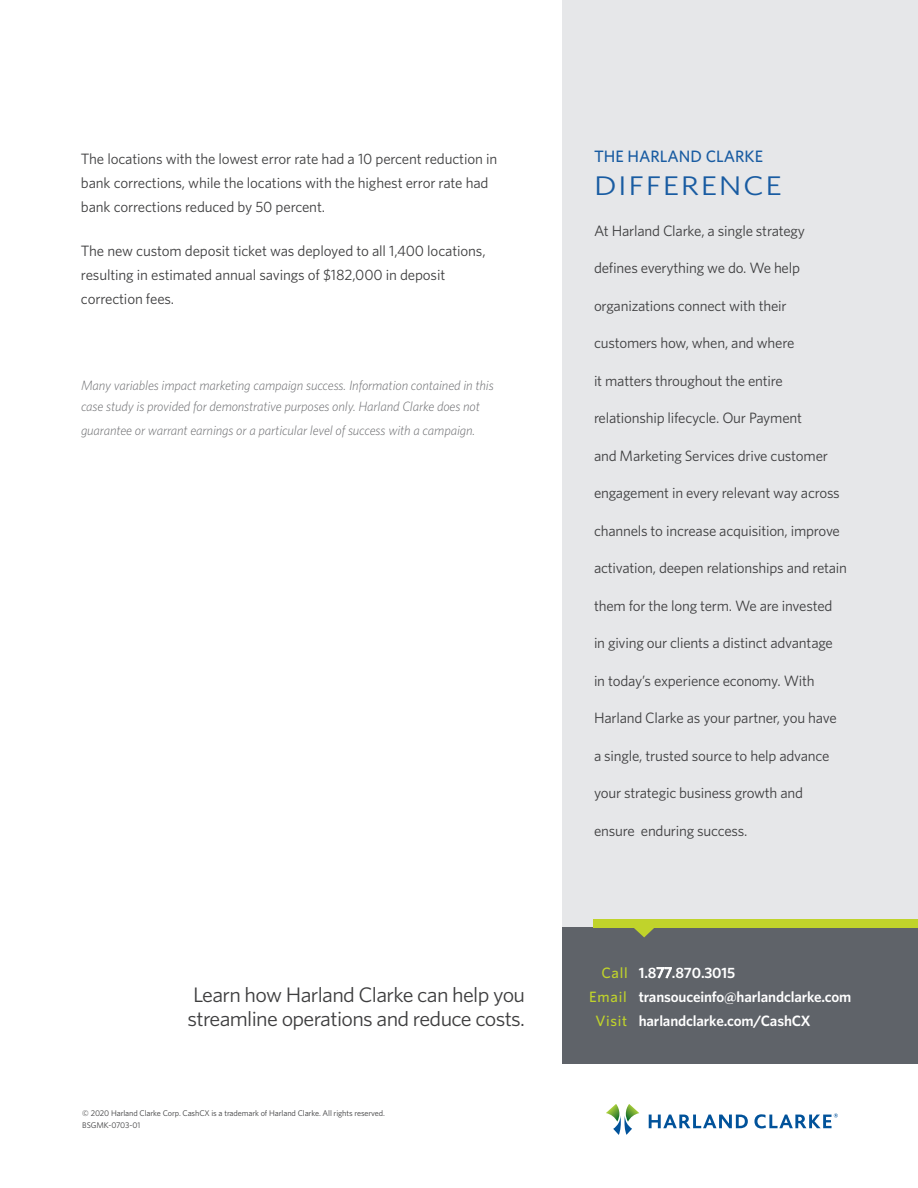
<style>
.page{position:relative;width:918px;height:1188px;background:#fff}
.page>*{position:absolute;margin:0;border:0;box-sizing:border-box;transform-origin:0 0}
.t1{font:27px "Whitney";letter-spacing:.05em;color:#195ca2;scale:1.2 1}
.t2{font:21px/24px "Whitney";letter-spacing:-.03em;color:#3e3e3f;scale:1.05 1}
.t3{font:500 16.5px "Whitney";color:#195ca2}
.t4{font:15px/24px "Whitney";letter-spacing:-.015em;color:#3e3e3f}
.t5{font:600 15px "Whitney";letter-spacing:-.01em;color:#fff}
.t6{font:italic 300 13.5px/21px "Whitney";letter-spacing:-.01em;color:#6c6d70}
.t7{font:8.25px/12px "Whitney";letter-spacing:-.01em;color:#3e3e3f}
.s1{font-weight:500;color:#c0d32b}
.s2{font-weight:500}
</style>
<div class="page">
<svg style="left:649px;top:1115px;width:99px;height:13px"></svg>
<svg style="left:606px;top:1104px;width:33px;height:31px"></svg>
<svg style="left:754px;top:1113px;width:84px;height:16px"></svg>
<div style="left:562px;top:0;width:356px;height:959px;background:#e6e7e9"></div>
<div style="left:562px;top:928px;width:356px;height:136px;background:#5f6369"></div>
<div style="left:593px;top:919px;width:325px;height:8px;background:#c0d32b"></div>
<svg style="left:631px;top:927px;width:26px;height:10px"></svg>
<p class="t4" style="left:81px;top:146px;width:418px">The locations with the lowest error rate had a 10 percent reduction in bank corrections, while the locations with the highest error rate had bank corrections reduced by 50 percent.</p>
<p class="t4" style="left:81px;top:238px;width:406px">The new custom deposit ticket was deployed to all 1,400 locations, resulting in estimated annual savings of $182,000 in deposit correction fees.</p>
<p class="t6" style="left:81px;top:374px;width:414px">Many variables impact marketing campaign success. Information contained in this case study is provided for demonstrative purposes only. Harland Clarke does not</p>
<p class="t6" style="left:81px;top:419px;width:396px">guarantee or warrant earnings or a particular level of success with a campaign.</p>
<h2 class="t2" style="left:187px;top:983px;width:323px">Learn how Harland Clarke can help you streamline operations and reduce costs.</h2>
<p class="t7" style="left:82px;top:1107px;width:304px">© 2020 Harland Clarke Corp. CashCX is a trademark of Harland Clarke. All rights reserved.<br>BSGMK-0703-01</p>
<p class="t3" style="left:594px;top:146px;width:171px">THE HARLAND CLARKE</p>
<h1 class="t1" style="left:594px;top:167px;width:158px">DIFFERENCE</h1>
<p class="t4" style="left:594px;top:218px;width:213px">At Harland Clarke, a single strategy</p>
<p class="t4" style="left:594px;top:256px;width:208px">defines everything we do. We help</p>
<p class="t4" style="left:594px;top:293px;width:194px">organizations connect with their</p>
<p class="t4" style="left:594px;top:331px;width:202px">customers how, when, and where</p>
<p class="t4" style="left:594px;top:368px;width:190px">it matters throughout the entire</p>
<p class="t4" style="left:594px;top:406px;width:210px">relationship lifecycle. Our Payment</p>
<p class="t4" style="left:594px;top:443px;width:235px">and Marketing Services drive customer</p>
<p class="t4" style="left:594px;top:481px;width:247px">engagement in every relevant way across</p>
<p class="t4" style="left:594px;top:518px;width:247px">channels to increase acquisition, improve</p>
<p class="t4" style="left:594px;top:556px;width:255px">activation, deepen relationships and retain</p>
<p class="t4" style="left:594px;top:593px;width:240px">them for the long term. We are invested</p>
<p class="t4" style="left:594px;top:631px;width:240px">in giving our clients a distinct advantage</p>
<p class="t4" style="left:594px;top:668px;width:222px">in today’s experience economy. With</p>
<p class="t4" style="left:594px;top:706px;width:244px">Harland Clarke as your partner, you have</p>
<p class="t4" style="left:594px;top:743px;width:237px">a single, trusted source to help advance</p>
<p class="t4" style="left:594px;top:781px;width:211px">your strategic business growth and</p>
<p class="t4" style="left:594px;top:818px;width:155px">ensure enduring success.</p>
<p class="t5" style="left:601px;top:963px;width:135px"><span class="s1">Call</span> 1.8<span class="s2">77</span>.870.3015</p>
<p class="t5" style="left:589px;top:987px;width:264px"><span class="s1">Email</span> transouceinfo@harlandclarke.com</p>
<p class="t5" style="left:596px;top:1011px;width:217px"><span class="s1">Visit</span> harlandclarke.com/CashCX</p>
</div>
